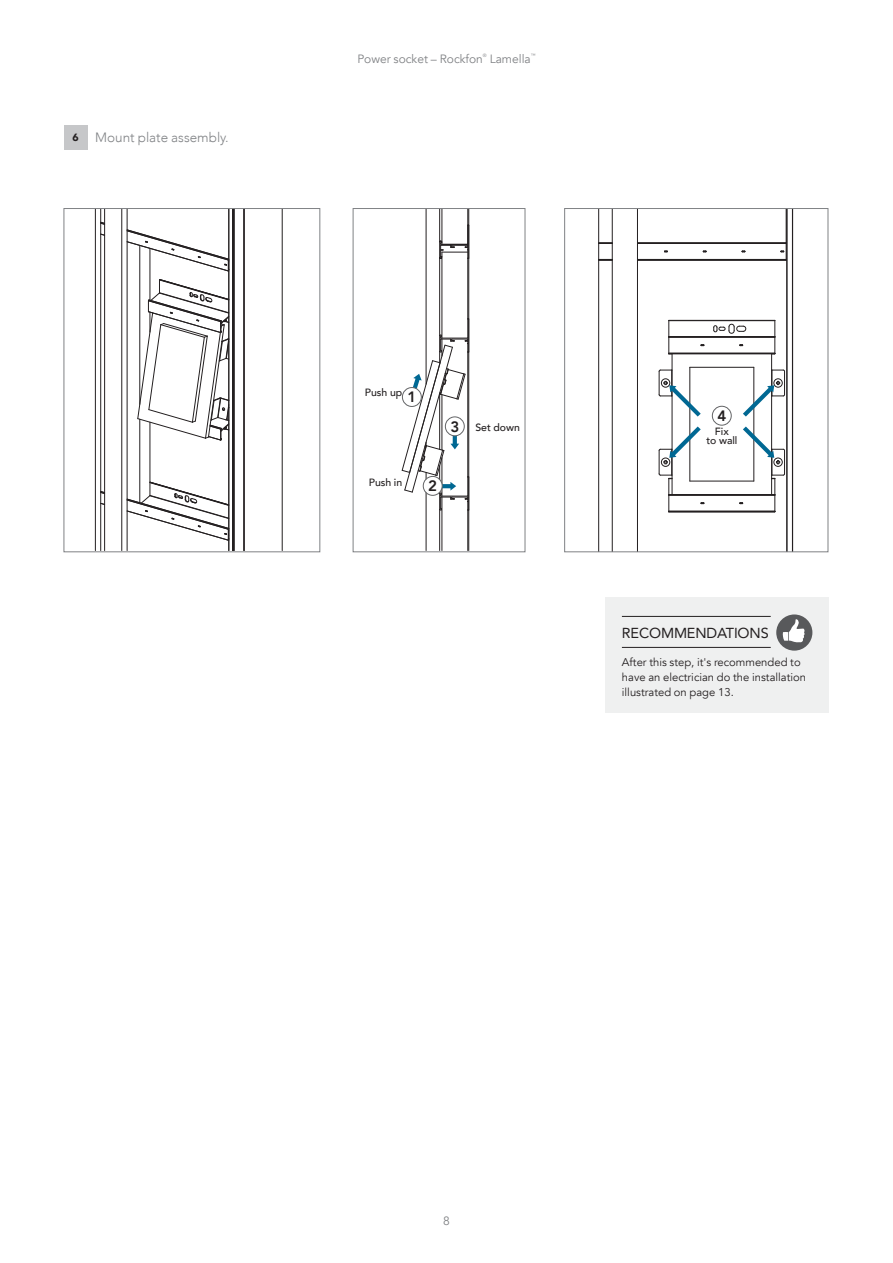
<style>
.page{position:relative;width:893px;height:1263px;background:#fff}
.page>*{position:absolute;margin:0;border:0;box-sizing:border-box;transform-origin:0 0}
.t1{font:800 15px "Avenir";color:#231f20}
.t2{font:14.4px "Avenir";letter-spacing:-.01em;color:#231f20}
.t3{font:300 13.5px "Avenir";color:#808285}
.t4{font:12px "Avenir";color:#808285}
.t5{font:11.25px/15px "Avenir";color:#231f20}
.t6{font:500 10.5px/9px "Avenir";color:#231f20;text-align:center}
.t7{font:4.8px "Avenir";color:#808285}
.s1{font-weight:900;font-size:10.5px;color:#231f20}
</style>
<div class="page">
<hr style="left:139px;top:245px;width:1px;height:159px;background:#231f20">
<hr style="left:139px;top:419px;width:1px;height:84px;background:#231f20">
<hr style="left:149px;top:422px;width:1px;height:73px;background:#231f20">
<hr style="left:149px;top:248px;width:1px;height:52px;background:#231f20">
<hr style="left:244px;top:208px;width:1px;height:343px;background:#231f20">
<hr style="left:282px;top:208px;width:1px;height:343px;background:#231f20">
<hr style="left:121px;top:208px;width:1px;height:343px;background:#231f20">
<hr style="left:104px;top:208px;width:1px;height:343px;background:#231f20">
<hr style="left:127px;top:208px;width:1px;height:343px;background:#231f20">
<hr style="left:95px;top:208px;width:1px;height:343px;background:#231f20">
<hr style="left:100px;top:208px;width:1px;height:343px;background:#231f20">
<hr style="left:232px;top:208px;width:1px;height:343px;background:#231f20">
<hr style="left:228px;top:208px;width:1px;height:343px;background:#231f20">
<hr style="left:234px;top:208px;width:1px;height:343px;background:#231f20">
<hr style="left:233px;top:208px;width:1px;height:343px;background:#231f20">
<hr style="left:243px;top:208px;width:1px;height:343px;background:#231f20">
<svg style="left:100px;top:221px;width:6px;height:5px"></svg>
<svg style="left:100px;top:233px;width:6px;height:3px"></svg>
<svg style="left:126px;top:229px;width:104px;height:43px"></svg>
<svg style="left:100px;top:490px;width:6px;height:5px"></svg>
<svg style="left:100px;top:502px;width:6px;height:4px"></svg>
<svg style="left:126px;top:481px;width:104px;height:60px"></svg>
<svg style="left:137px;top:278px;width:93px;height:163px"></svg>
<div style="left:64px;top:208px;width:256px;height:344px;border:1px solid #808285"></div>
<hr style="left:467px;top:208px;width:1px;height:36px;background:#231f20">
<hr style="left:441px;top:208px;width:1px;height:36px;background:#231f20">
<hr style="left:468px;top:208px;width:1px;height:342px;background:#231f20">
<hr style="left:441px;top:252px;width:1px;height:86px;background:#231f20">
<hr style="left:441px;top:497px;width:1px;height:53px;background:#231f20">
<hr style="left:467px;top:510px;width:1px;height:40px;background:#231f20">
<hr style="left:467px;top:258px;width:1px;height:61px;background:#231f20">
<svg style="left:439px;top:224px;width:31px;height:36px"></svg>
<hr style="left:439px;top:208px;width:1px;height:34px;background:#231f20">
<hr style="left:439px;top:258px;width:1px;height:77px;background:#231f20">
<hr style="left:439px;top:509px;width:1px;height:41px;background:#231f20">
<hr style="left:426px;top:208px;width:1px;height:176px;background:#231f20">
<hr style="left:426px;top:472px;width:1px;height:78px;background:#231f20">
<div style="left:353px;top:208px;width:172px;height:344px;border:1px solid #808285"></div>
<hr style="left:637px;top:260px;width:149px;height:1px;background:#231f20">
<svg style="left:780px;top:244px;width:6px;height:17px"></svg>
<svg style="left:741px;top:250px;width:5px;height:3px"></svg>
<svg style="left:702px;top:250px;width:5px;height:3px"></svg>
<svg style="left:664px;top:250px;width:4px;height:3px"></svg>
<hr style="left:672px;top:354px;width:1px;height:141px;background:#231f20">
<hr style="left:771px;top:354px;width:1px;height:141px;background:#231f20">
<hr style="left:669px;top:337px;width:106px;height:1px;background:#231f20">
<hr style="left:669px;top:336px;width:106px;height:1px;background:#231f20">
<hr style="left:669px;top:353px;width:106px;height:1px;background:#231f20">
<svg style="left:739px;top:344px;width:5px;height:3px"></svg>
<svg style="left:700px;top:344px;width:5px;height:3px"></svg>
<svg style="left:713px;top:323px;width:34px;height:11px"></svg>
<hr style="left:669px;top:320px;width:106px;height:1px;background:#231f20">
<svg style="left:772px;top:321px;width:3px;height:34px"></svg>
<svg style="left:668px;top:320px;width:4px;height:35px"></svg>
<hr style="left:669px;top:495px;width:106px;height:1px;background:#231f20">
<hr style="left:669px;top:494px;width:106px;height:1px;background:#231f20">
<hr style="left:669px;top:511px;width:106px;height:1px;background:#231f20">
<hr style="left:753px;top:367px;width:1px;height:114px;background:#231f20">
<hr style="left:690px;top:481px;width:64px;height:1px;background:#231f20">
<hr style="left:689px;top:367px;width:1px;height:114px;background:#231f20">
<hr style="left:690px;top:367px;width:64px;height:1px;background:#231f20">
<hr style="left:598px;top:209px;width:1px;height:343px;background:#231f20">
<hr style="left:612px;top:209px;width:1px;height:343px;background:#231f20">
<hr style="left:637px;top:209px;width:1px;height:343px;background:#231f20">
<hr style="left:786px;top:209px;width:1px;height:343px;background:#231f20">
<hr style="left:792px;top:209px;width:1px;height:343px;background:#231f20">
<hr style="left:637px;top:243px;width:149px;height:1px;background:#231f20">
<hr style="left:637px;top:242px;width:149px;height:1px;background:#231f20">
<svg style="left:599px;top:242px;width:13px;height:2px"></svg>
<svg style="left:599px;top:259px;width:13px;height:2px"></svg>
<hr style="left:637px;top:259px;width:149px;height:1px;background:#231f20">
<div style="left:564px;top:208px;width:264px;height:344px;border:1px solid #808285"></div>
<div style="left:712px;top:406px;width:19px;height:19px;border:1px solid #636466;border-radius:50%"></div>
<svg style="left:401px;top:318px;width:69px;height:193px"></svg>
<div style="left:402px;top:388px;width:19px;height:18px;background:#fff;border-radius:50%"></div>
<div style="left:402px;top:387px;width:19px;height:20px;border:1px solid #636466;border-radius:50%"></div>
<svg style="left:658px;top:369px;width:43px;height:48px"></svg>
<svg style="left:743px;top:369px;width:42px;height:48px"></svg>
<svg style="left:658px;top:426px;width:47px;height:87px"></svg>
<svg style="left:739px;top:426px;width:46px;height:87px"></svg>
<div style="left:64px;top:125px;width:23px;height:25px;background:#c6c7c9"></div>
<div style="left:605px;top:597px;width:223px;height:116px;background:#eff0f0"></div>
<hr style="left:622px;top:616px;width:149px;height:1px;background:#231f20">
<hr style="left:622px;top:647px;width:149px;height:1px;background:#231f20">
<div style="left:776px;top:614px;width:36px;height:37px;background:#58595b;border-radius:50%"></div>
<svg style="left:783px;top:619px;width:22px;height:23px"></svg>
<p class="t3" style="left:73px;top:130px;width:158px"><span class="s1">6</span> Mount plate assembly.</p>
<p class="t4" style="left:357px;top:52px;width:127px">Power socket – Rockfon</p>
<p class="t7" style="left:483px;top:53px;width:5px">®</p>
<p class="t4" style="left:490px;top:52px;width:43px">Lamella</p>
<p class="t7" style="left:531px;top:53px;width:6px">™</p>
<p class="t6" style="left:365px;top:387px;width:39px">Push up</p>
<h1 class="t1" style="left:407px;top:385px;width:10px">1</h1>
<h1 class="t1" style="left:450px;top:415px;width:10px">3</h1>
<p class="t6" style="left:475px;top:422px;width:46px">Set down</p>
<p class="t6" style="left:369px;top:477px;width:35px">Push in</p>
<h1 class="t1" style="left:428px;top:474px;width:10px">2</h1>
<h1 class="t1" style="left:717px;top:404px;width:10px">4</h1>
<p class="t6" style="left:706px;top:427px;width:33px">Fix<br>to wall</p>
<p class="t2" style="left:622px;top:621px;width:148px">RECOMMENDATIONS</p>
<p class="t5" style="left:622px;top:654px;width:186px">After this step, it's recommended to have an electrician do the installation illustrated on page 13.</p>
<p class="t4" style="left:443px;top:1213px;width:8px">8</p>
</div>
